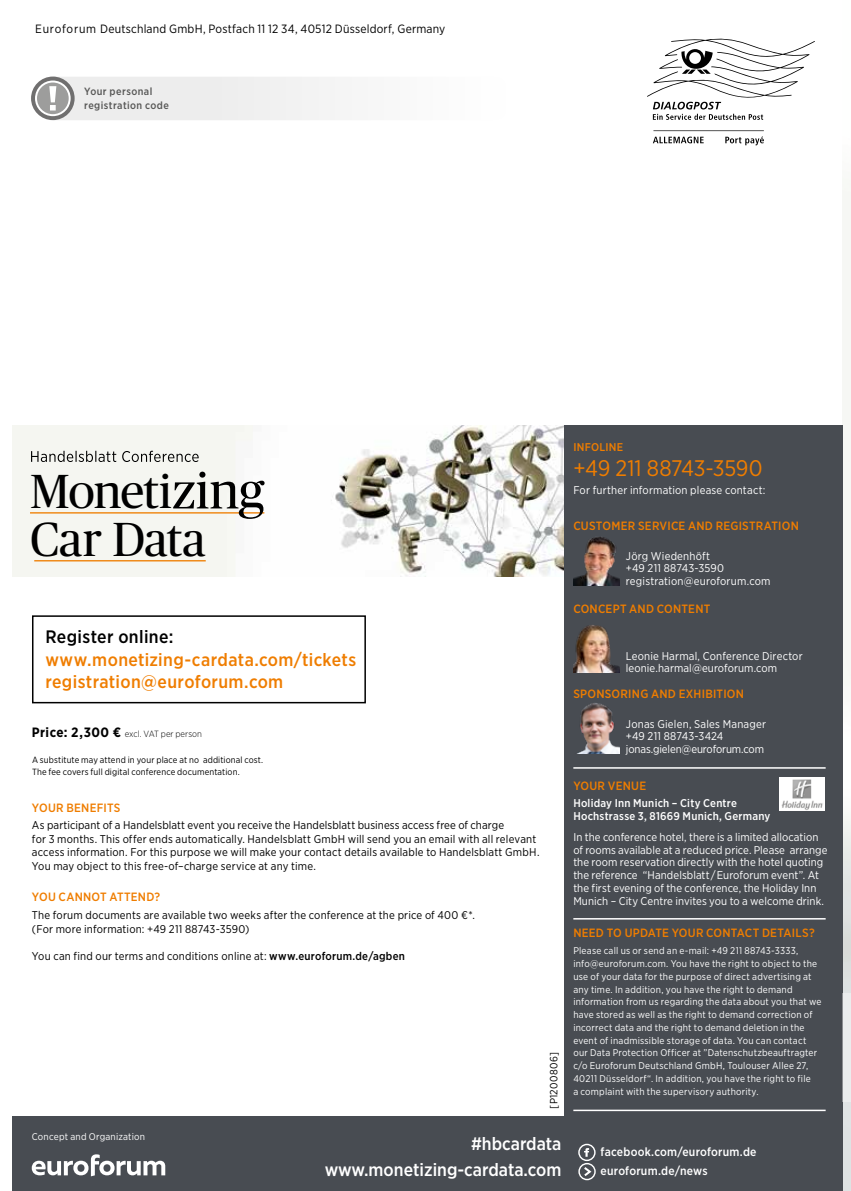
<style>
.page{position:relative;width:851px;height:1191px;background:#fff}
.page>*{position:absolute;margin:0;border:0;box-sizing:border-box;transform-origin:0 0}
.t1{font:47.7px/47.8px "Publico Headline";letter-spacing:-.015em;color:#000}
.t2{font:22.5px "Gotham Narrow";letter-spacing:-.01em;color:#ef7d00}
.t3{font:500 18px/22.5px "Gotham Narrow";letter-spacing:.02em;color:#ef7d00}
.t4{font:500 18px "Gotham Narrow";color:#fff}
.t5{font:500 18px "Gotham Narrow";letter-spacing:.02em;color:#000}
.t6{font:500 12px "Gotham Narrow";letter-spacing:.02em;color:#ef7d00}
.t7{font:12px "Gotham Narrow";letter-spacing:.015em;color:#000}
.t8{font:500 12px/18.8px "Gotham Narrow";letter-spacing:.02em;color:#fff}
.t9{font:11.25px/12.8px "Gotham Narrow";letter-spacing:.005em;color:#fff}
.t10{font:11.25px/13.5px "Gotham Narrow";letter-spacing:.015em;color:#000}
.t11{font:500 11.25px/12.8px "Gotham Narrow";letter-spacing:.02em;color:#fff}
.t12{font:500 11.25px "Gotham Narrow";letter-spacing:.025em;color:#ef7d00}
.t13{font:500 10.5px/13.5px "Gotham Narrow";letter-spacing:.045em;color:#575756}
.t14{font:10.5px "Gotham Narrow";letter-spacing:.03em;color:#000}
.t15{font:9.75px/12.8px "Gotham Narrow";letter-spacing:.02em;color:#fff}
.t16{font:9px/12px "Gotham Narrow";letter-spacing:.01em;color:#000}
.t17{font:300 9px "Gotham Narrow";letter-spacing:.005em;color:#000}
.s1{font-size:51.15px}
.s2{font-weight:700;font-size:13.5px}
.s3{font-weight:500}
</style>
<div class="page">
<img style="left:842px;top:183px;width:8px;height:1008px">
<div style="left:563px;top:425px;width:279px;height:766px;background:#484c52"></div>
<svg style="left:647px;top:38px;width:167px;height:107px"></svg>
<img style="left:13px;top:425px;width:550px;height:151px">
<svg style="left:31px;top:77px;width:304px;height:43px"></svg>
<img style="left:573px;top:537px;width:46px;height:49px">
<img style="left:573px;top:625px;width:46px;height:48px">
<img style="left:578px;top:703px;width:41px;height:50px">
<hr style="left:573px;top:767px;width:252px;height:1px;background:#fff">
<hr style="left:573px;top:918px;width:252px;height:1px;background:#fff">
<hr style="left:573px;top:1109px;width:252px;height:2px;background:#fff">
<div style="left:13px;top:1116px;width:601px;height:75px;background:#484c52"></div>
<svg style="left:578px;top:1143px;width:17px;height:37px"></svg>
<svg style="left:32px;top:1154px;width:133px;height:22px"></svg>
<div style="left:842px;top:993px;width:8px;height:109px;background:#ebedee"></div>
<svg style="left:31px;top:451px;width:168px;height:11px"></svg>
<img style="left:779px;top:777px;width:45px;height:33px">
<hr style="left:30px;top:512px;width:234px;height:1px;background:#ef7d00">
<hr style="left:34px;top:560px;width:172px;height:1px;background:#ef7d00">
<div style="left:32px;top:615px;width:334px;height:88px;border:2px solid #000"></div>
<p class="t7" style="left:35px;top:21px;width:411px">Euroforum Deutschland GmbH, Postfach 11 12 34, 40512 Düsseldorf, Germany</p>
<p class="t13" style="left:84px;top:85px;width:86px">Your personal registration code</p>
<h1 class="t1" style="left:30px;top:465px;width:236px">Moneti<span class="s1">zing<br></span>Car Data</h1>
<h3 class="t5" style="left:45px;top:625px;width:130px">Register online:</h3>
<h3 class="t3" style="left:45px;top:648px;width:312px">www.monetizing-cardata.com/tickets registration@euroforum.com</h3>
<p class="t17" style="left:32px;top:729px;width:171px"><span class="s2">Price: 2,300 €</span> excl. VAT per person</p>
<p class="t16" style="left:32px;top:753px;width:233px">A substitute may attend in your place at no additional cost.<br>The fee covers full digital conference documentation.</p>
<p class="t6" style="left:32px;top:800px;width:90px">YOUR BENEFITS</p>
<p class="t10" style="left:32px;top:818px;width:509px">As participant of a Handelsblatt event you receive the Handelsblatt business access free of charge<br>for 3 months. This offer ends automatically. Handelsblatt GmbH will send you an email with all relevant access information. For this purpose we will make your contact details available to Handelsblatt GmbH.<br>You may object to this free-of–charge service at any time.</p>
<p class="t6" style="left:32px;top:889px;width:129px">YOU CANNOT ATTEND?</p>
<p class="t10" style="left:32px;top:908px;width:444px">The forum documents are available two weeks after the conference at the price of 400 €*. (For more information: +49 211 88743-3590)</p>
<p class="t10" style="left:32px;top:948px;width:374px">You can find our terms and conditions online at: <span class="s3">www.euroforum.de/agben</span></p>
<p class="t14" style="left:547px;top:1108px;width:58px;rotate:-90deg">[P1200806]</p>
<p class="t15" style="left:32px;top:1129px;width:115px">Concept and Organization</p>
<h3 class="t4" style="left:471px;top:1132px;width:92px">#hbcardata</h3>
<h3 class="t4" style="left:325px;top:1158px;width:238px">www.monetizing-cardata.com</h3>
<p class="t12" style="left:573px;top:440px;width:51px">INFOLINE</p>
<h2 class="t2" style="left:573px;top:454px;width:191px">+49 211 88743-3590</h2>
<p class="t9" style="left:573px;top:483px;width:193px">For further information please contact:</p>
<p class="t6" style="left:573px;top:518px;width:227px">CUSTOMER SERVICE AND REGISTRATION</p>
<p class="t9" style="left:626px;top:549px;width:146px">Jörg Wiedenhöft<br>+49 211 88743-3590 registration@euroforum.com</p>
<p class="t6" style="left:573px;top:601px;width:138px">CONCEPT AND CONTENT</p>
<p class="t9" style="left:626px;top:649px;width:178px">Leonie Harmal, Conference Director leonie.harmal@euroforum.com</p>
<p class="t6" style="left:573px;top:686px;width:172px">SPONSORING AND EXHIBITION</p>
<p class="t9" style="left:626px;top:717px;width:141px">Jonas Gielen, Sales Manager +49 211 88743-3424 jonas.gielen@euroforum.com</p>
<p class="t6" style="left:573px;top:778px;width:74px">YOUR VENUE</p>
<p class="t11" style="left:573px;top:796px;width:198px">Holiday Inn Munich – City Centre<br>Hochstrasse 3, 81669 Munich, Germany</p>
<p class="t9" style="left:573px;top:830px;width:255px">In the conference hotel, there is a limited allocation of rooms available at a reduced price. Please arrange the room reservation directly with the hotel quoting the reference “Handelsblatt / Euroforum event”. At the first evening of the conference, the Holiday Inn Munich – City Centre invites you to a welcome drink.</p>
<p class="t6" style="left:573px;top:925px;width:243px">NEED TO UPDATE YOUR CONTACT DETAILS?</p>
<p class="t15" style="left:573px;top:944px;width:250px">Please call us or send an e-mail: +49 211 88743-3333, info@euroforum.com. You have the right to object to the use of your data for the purpose of direct advertising at any time. In addition, you have the right to demand information from us regarding the data about you that we have stored as well as the right to demand correction of incorrect data and the right to demand deletion in the event of inadmissible storage of data. You can contact our Data Protection Officer at ”Datenschutzbeauftragter c/o Euroforum Deutschland GmbH, Toulouser Allee 27, 40211 Düsseldorf“. In addition, you have the right to file<br>a complaint with the supervisory authority.</p>
<p class="t8" style="left:600px;top:1142px;width:157px">facebook.com/euroforum.de euroforum.de/news</p>
</div>
